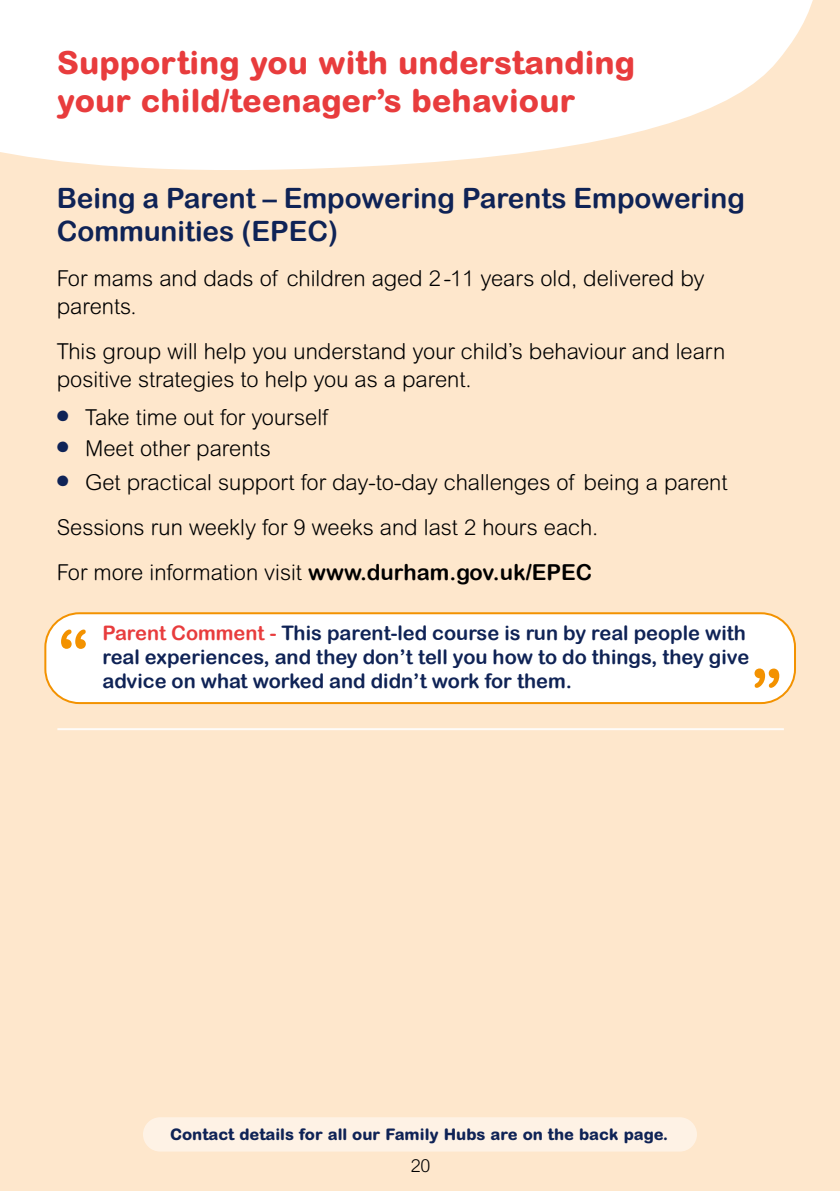
<style>
.page{position:relative;width:840px;height:1191px;background:#fff}
.page>*{position:absolute;margin:0;border:0;box-sizing:border-box;transform-origin:0 0}
.t1{font:800 32px/38px "Arial Rounded MT Std";color:#e83c3d}
.t2{font:28px/33.6px "Arial Rounded MT Bold";color:#0f2356}
.t3{font:300 22px/28px "Arial Rounded MT Std";color:#000}
.t4{font:20px/24px "Arial Rounded MT Bold";color:#0f2356}
.t5{font:300 18px "Arial Rounded MT Std";color:#000}
.t6{font:800 16px "Arial Rounded MT Std";color:#0f2356}
.s1{font-family:"BIP";font-weight:400;font-size:36px;color:#0f2356}
.s2{font-family:"Arial Rounded MT Bold";font-weight:400}
.s3{color:#e83c3d}
</style>
<div class="page">
<div style="left:0;top:0;width:839px;height:1191px;background:#fee7cc"></div>
<svg style="left:0;top:0;width:813px;height:170px;background:#fefbf7"></svg>
<div style="left:45px;top:613px;width:749px;height:90px;background:#fff;border-radius:34px"></div>
<div style="left:44px;top:612px;width:751px;height:92px;border:2px solid #f39200;border-radius:34px"></div>
<svg style="left:754px;top:668px;width:24px;height:20px"></svg>
<svg style="left:61px;top:629px;width:25px;height:20px"></svg>
<hr style="left:57px;top:728px;width:726px;height:2px;background:#fff">
<div style="left:143px;top:1117px;width:553px;height:34px;background:#fef2e5;border-radius:17px"></div>
<h1 class="t1" style="left:57px;top:44px;width:579px">Supporting you with understanding your child/teenager’s behaviour</h1>
<p class="t2" style="left:57px;top:180px;width:689px">Being a Parent – Empowering Parents Empowering<br>Communities (EPEC)</p>
<p class="t3" style="left:57px;top:264px;width:649px">For mams and dads of children aged 2-11 years old, delivered by parents.</p>
<p class="t3" style="left:57px;top:337px;width:669px">This group will help you understand your child’s behaviour and learn positive strategies to help you as a parent.</p>
<p class="t3" style="left:57px;top:403px;width:273px"><span class="s1">●</span> Take time out for yourself</p>
<p class="t3" style="left:57px;top:434px;width:215px"><span class="s1">●</span> Meet other parents</p>
<p class="t3" style="left:57px;top:459px;width:672px;line-height:45px"><span class="s1">●</span> Get practical support for day-to-day challenges of being a parent<br>Sessions run weekly for 9 weeks and last 2 hours each.<br>For more information visit <span class="s2">www.durham.gov.uk/EPEC</span></p>
<p class="t4" style="left:102px;top:620px;width:648px"><span class="s3">Parent Comment -</span> This parent-led course is run by real people with real experiences, and they don’t tell you how to do things, they give advice on what worked and didn’t work for them.</p>
<p class="t6" style="left:170px;top:1124px;width:499px">Contact details for all our Family Hubs are on the back page.</p>
<p class="t5" style="left:410px;top:1155px;width:21px">20</p>
</div>
